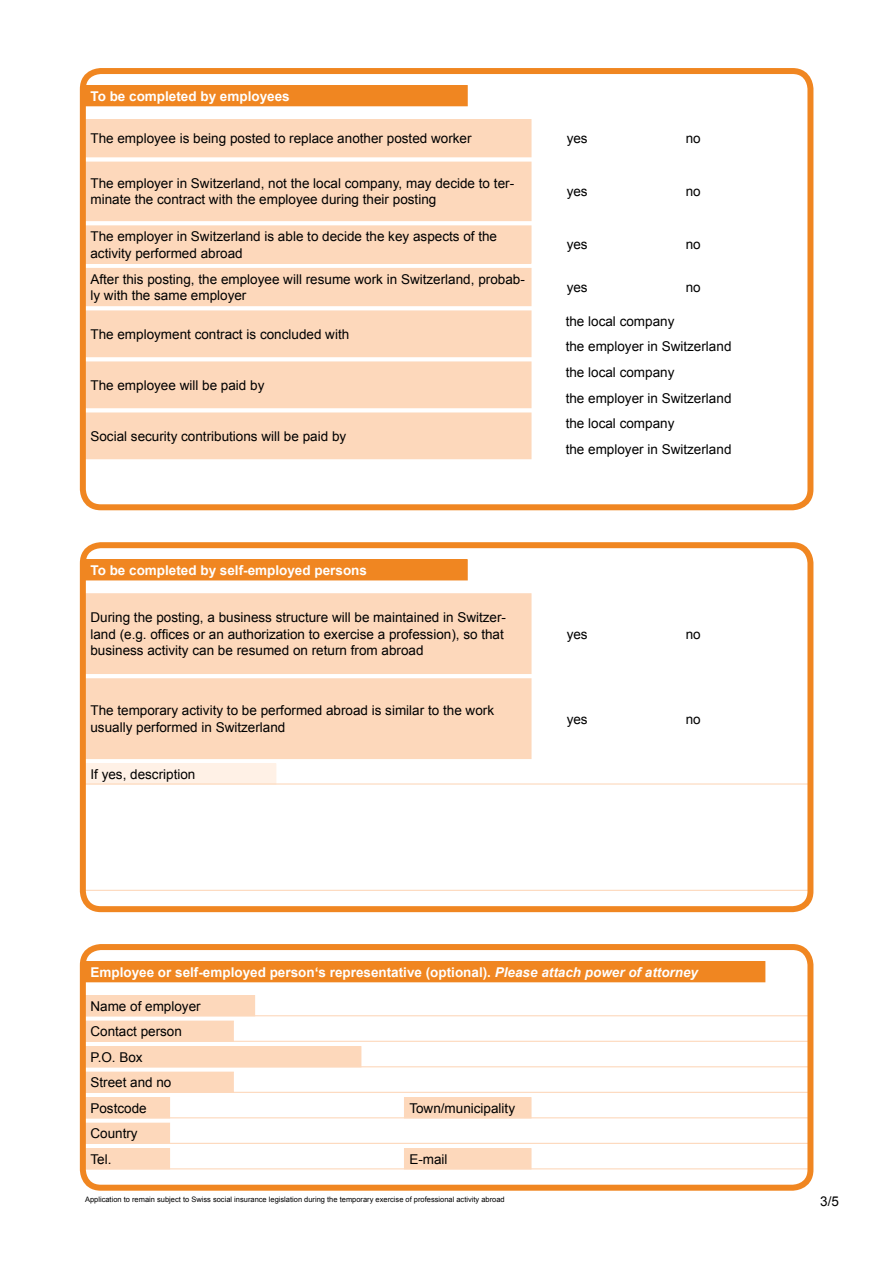
<style>
.page{position:relative;width:893px;height:1263px;background:#fff}
.page>*{position:absolute;margin:0;border:0;box-sizing:border-box;transform-origin:0 0}
.t1{font:13.5px/16.2px "Arial";color:#000}
.t2{font:700 13.5px "Arial";color:#fff}
.t3{font:7.5px "Arial";color:#000}
.s1{font-style:italic}
</style>
<div class="page">
<div style="left:404px;top:1149px;width:127px;height:20px;background:#fdd8bb"></div>
<div style="left:404px;top:1148px;width:127px;height:21px;border:1px solid #fdd8bb"></div>
<div style="left:86px;top:1149px;width:84px;height:20px;background:#fdd8bb"></div>
<div style="left:85px;top:1148px;width:85px;height:21px;border:1px solid #fdd8bb"></div>
<div style="left:86px;top:1123px;width:84px;height:20px;background:#fdd8bb"></div>
<div style="left:404px;top:1098px;width:127px;height:20px;background:#fdd8bb"></div>
<div style="left:404px;top:1097px;width:127px;height:21px;border:1px solid #fdd8bb"></div>
<div style="left:86px;top:1098px;width:84px;height:20px;background:#fdd8bb"></div>
<div style="left:85px;top:1097px;width:85px;height:21px;border:1px solid #fdd8bb"></div>
<div style="left:86px;top:1072px;width:147px;height:20px;background:#fdd8bb"></div>
<div style="left:85px;top:1071px;width:149px;height:22px;border:1px solid #fdd8bb"></div>
<div style="left:86px;top:1047px;width:275px;height:20px;background:#fdd8bb"></div>
<div style="left:85px;top:1046px;width:276px;height:21px;border:1px solid #fdd8bb"></div>
<div style="left:86px;top:1021px;width:147px;height:20px;background:#fdd8bb"></div>
<div style="left:85px;top:1020px;width:149px;height:22px;border:1px solid #fdd8bb"></div>
<div style="left:86px;top:996px;width:169px;height:20px;background:#fdd8bb"></div>
<div style="left:85px;top:995px;width:170px;height:21px;border:1px solid #fdd8bb"></div>
<div style="left:86px;top:962px;width:679px;height:20px;background:#f08621"></div>
<div style="left:85px;top:961px;width:680px;height:21px;border:1px solid #f08621"></div>
<hr style="left:85px;top:1168px;width:723px;height:1px;background:#fdd8bb">
<hr style="left:85px;top:1143px;width:723px;height:1px;background:#fdd8bb">
<hr style="left:85px;top:1117px;width:723px;height:1px;background:#fdd8bb">
<hr style="left:85px;top:1092px;width:723px;height:1px;background:#fdd8bb">
<hr style="left:85px;top:1066px;width:723px;height:1px;background:#fdd8bb">
<hr style="left:85px;top:1041px;width:723px;height:1px;background:#fdd8bb">
<hr style="left:85px;top:1015px;width:723px;height:1px;background:#fdd8bb">
<div style="left:80px;top:944px;width:733px;height:247px;border:6px solid #f08621;border-radius:18px"></div>
<div style="left:86px;top:764px;width:190px;height:20px;background:#fff1e6"></div>
<div style="left:85px;top:763px;width:191px;height:21px;border:1px solid #fff1e6"></div>
<div style="left:86px;top:679px;width:445px;height:79px;background:#fdd8bb"></div>
<div style="left:85px;top:678px;width:446px;height:81px;border:1px solid #fdd8bb"></div>
<div style="left:86px;top:594px;width:445px;height:79px;background:#fdd8bb"></div>
<div style="left:85px;top:593px;width:446px;height:81px;border:1px solid #fdd8bb"></div>
<div style="left:86px;top:560px;width:381px;height:20px;background:#f08621"></div>
<div style="left:85px;top:559px;width:383px;height:21px;border:1px solid #f08621"></div>
<hr style="left:85px;top:890px;width:723px;height:1px;background:#fdd8bb">
<hr style="left:85px;top:783px;width:723px;height:1px;background:#fdd8bb">
<div style="left:80px;top:542px;width:733px;height:370px;border:6px solid #f08621;border-radius:18px"></div>
<div style="left:86px;top:413px;width:445px;height:46px;background:#fdd8bb"></div>
<div style="left:85px;top:412px;width:446px;height:47px;border:1px solid #fdd8bb"></div>
<div style="left:86px;top:362px;width:445px;height:46px;background:#fdd8bb"></div>
<div style="left:85px;top:361px;width:446px;height:47px;border:1px solid #fdd8bb"></div>
<div style="left:86px;top:311px;width:445px;height:46px;background:#fdd8bb"></div>
<div style="left:85px;top:310px;width:446px;height:47px;border:1px solid #fdd8bb"></div>
<div style="left:86px;top:268px;width:445px;height:38px;background:#fdd8bb"></div>
<div style="left:86px;top:226px;width:445px;height:37px;background:#fdd8bb"></div>
<div style="left:85px;top:225px;width:446px;height:39px;border:1px solid #fdd8bb"></div>
<div style="left:86px;top:162px;width:445px;height:59px;background:#fdd8bb"></div>
<div style="left:86px;top:120px;width:445px;height:37px;background:#fdd8bb"></div>
<div style="left:85px;top:119px;width:446px;height:38px;border:1px solid #fdd8bb"></div>
<div style="left:86px;top:86px;width:381px;height:20px;background:#f08621"></div>
<div style="left:85px;top:85px;width:383px;height:21px;border:1px solid #f08621"></div>
<div style="left:80px;top:68px;width:733px;height:442px;border:6px solid #f08621;border-radius:18px"></div>
<p class="t2" style="left:90px;top:87px;width:201px">To be completed by employees</p>
<p class="t1" style="left:90px;top:130px;width:383px">The employee is being posted to replace another posted worker</p>
<p class="t1" style="left:567px;top:130px;width:23px">yes</p>
<p class="t1" style="left:686px;top:130px;width:17px">no</p>
<p class="t1" style="left:90px;top:175px;width:425px">The employer in Switzerland, not the local company, may decide to ter&shy;minate the contract with the employee during their posting</p>
<p class="t1" style="left:90px;top:229px;width:408px">The employer in Switzerland is able to decide the key aspects of the activity performed abroad</p>
<p class="t1" style="left:90px;top:271px;width:436px">After this posting, the employee will resume work in Switzerland, probab&shy;ly with the same employer</p>
<p class="t1" style="left:90px;top:326px;width:260px">The employment contract is concluded with</p>
<p class="t1" style="left:90px;top:377px;width:176px">The employee will be paid by</p>
<p class="t1" style="left:90px;top:428px;width:257px">Social security contributions will be paid by</p>
<p class="t1" style="left:567px;top:184px;width:23px">yes</p>
<p class="t1" style="left:686px;top:184px;width:17px">no</p>
<p class="t1" style="left:567px;top:237px;width:23px">yes</p>
<p class="t1" style="left:686px;top:237px;width:17px">no</p>
<p class="t1" style="left:567px;top:279px;width:23px">yes</p>
<p class="t1" style="left:686px;top:279px;width:17px">no</p>
<p class="t1" style="left:566px;top:313px;width:110px">the local company</p>
<p class="t1" style="left:566px;top:339px;width:167px">the employer in Switzerland</p>
<p class="t1" style="left:566px;top:364px;width:110px">the local company</p>
<p class="t1" style="left:566px;top:390px;width:167px">the employer in Switzerland</p>
<p class="t1" style="left:566px;top:415px;width:110px">the local company</p>
<p class="t1" style="left:566px;top:441px;width:167px">the employer in Switzerland</p>
<p class="t2" style="left:90px;top:561px;width:278px">To be completed by self-employed persons</p>
<p class="t1" style="left:90px;top:610px;width:417px">During the posting, a business structure will be maintained in Switzer&shy;land (e.g. offices or an authorization to exercise a profession), so that business activity can be resumed on return from abroad</p>
<p class="t1" style="left:90px;top:703px;width:405px">The temporary activity to be performed abroad is similar to the work usually performed in Switzerland</p>
<p class="t1" style="left:90px;top:766px;width:107px">If yes, description</p>
<p class="t1" style="left:567px;top:626px;width:23px">yes</p>
<p class="t1" style="left:686px;top:626px;width:17px">no</p>
<p class="t1" style="left:567px;top:711px;width:23px">yes</p>
<p class="t1" style="left:686px;top:711px;width:17px">no</p>
<p class="t2" style="left:90px;top:963px;width:609px">Employee or self-employed person‘s representative (optional). <span class="s1">Please attach power of attorney</span></p>
<p class="t1" style="left:90px;top:998px;width:112px">Name of employer</p>
<p class="t1" style="left:90px;top:1023px;width:93px">Contact person</p>
<p class="t1" style="left:90px;top:1049px;width:54px">P.O. Box</p>
<p class="t1" style="left:90px;top:1074px;width:83px">Street and no</p>
<p class="t1" style="left:90px;top:1100px;width:58px">Postcode</p>
<p class="t1" style="left:409px;top:1100px;width:107px">Town/municipality</p>
<p class="t1" style="left:90px;top:1125px;width:49px">Country</p>
<p class="t1" style="left:90px;top:1151px;width:23px">Tel.</p>
<p class="t1" style="left:409px;top:1151px;width:40px">E-mail</p>
<p class="t3" style="left:85px;top:1194px;width:421px">Application to remain subject to Swiss social insurance legislation during the temporary exercise of professional activity abroad</p>
<p class="t1" style="left:820px;top:1193px;width:20px">3/5</p>
</div>
